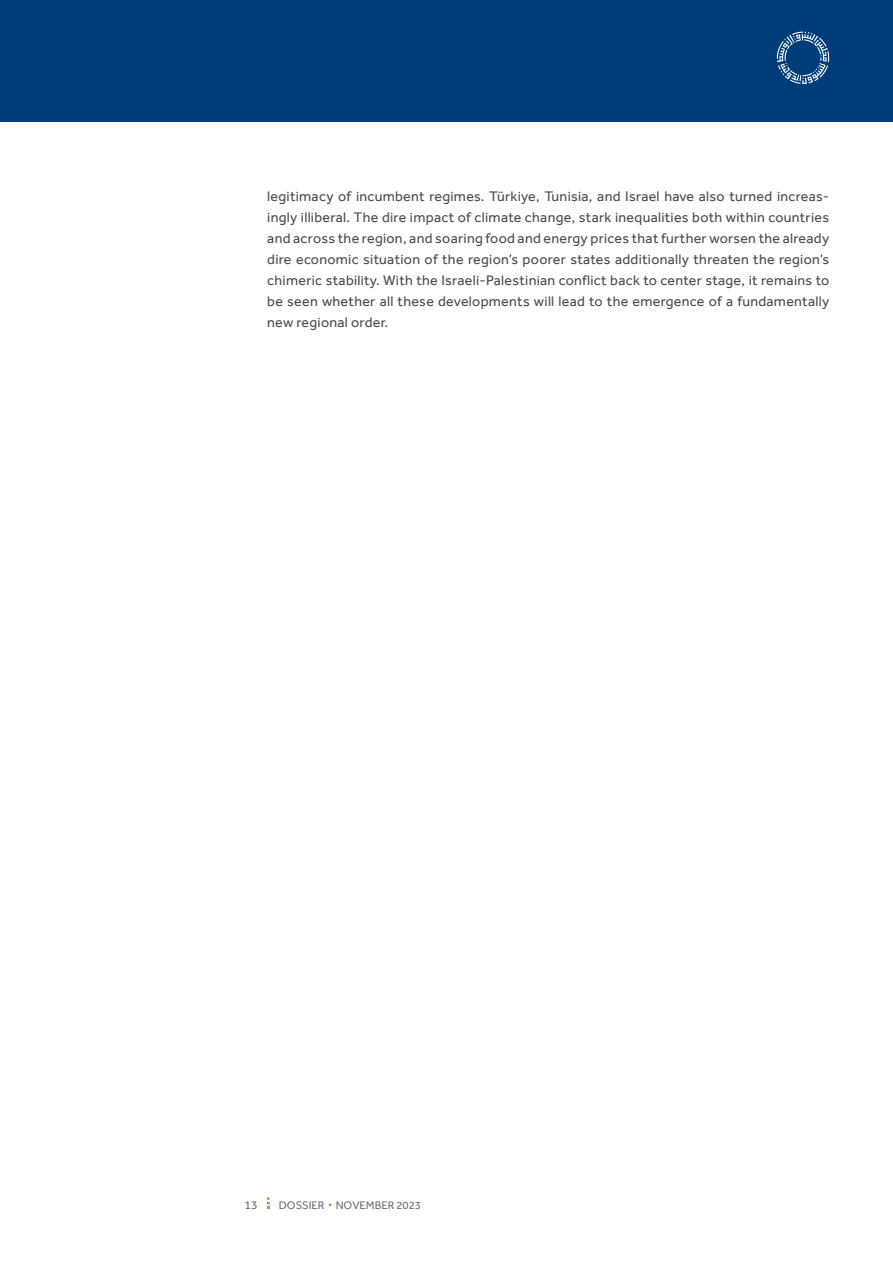
<style>
.page{position:relative;width:893px;height:1263px;background:#fff}
.page>*{position:absolute;margin:0;border:0;box-sizing:border-box;transform-origin:0 0}
.t1{font:14.25px/21px "Effra";letter-spacing:.02em;color:#4d4d4f;text-align:justify}
.t2{font:12px "Effra";color:#6d6e71}
.t3{font:11.25px "Effra";color:#6d6e71}
</style>
<div class="page">
<div style="left:0;top:0;width:893px;height:122px;background:#003d79"></div>
<svg style="left:777px;top:32px;width:52px;height:52px"></svg>
<svg style="left:267px;top:1197px;width:3px;height:12px"></svg>
<p class="t1" style="left:267px;top:186px;width:563px">legitimacy of incumbent regimes. Türkiye, Tunisia, and Israel have also turned increas&shy;ingly illiberal. The dire impact of climate change, stark inequalities both within countries and across the region, and soaring food and energy prices that further worsen the already dire economic situation of the region’s poorer states additionally threaten the region’s chimeric stability. With the Israeli-Palestinian conflict back to center stage, it remains to be seen whether all these developments will lead to the emergence of a fundamentally new regional order.</p>
<p class="t2" style="left:245px;top:1198px;width:15px">13</p>
<p class="t3" style="left:279px;top:1199px;width:144px">DOSSIER NOVEMBER 2023</p>
</div>
